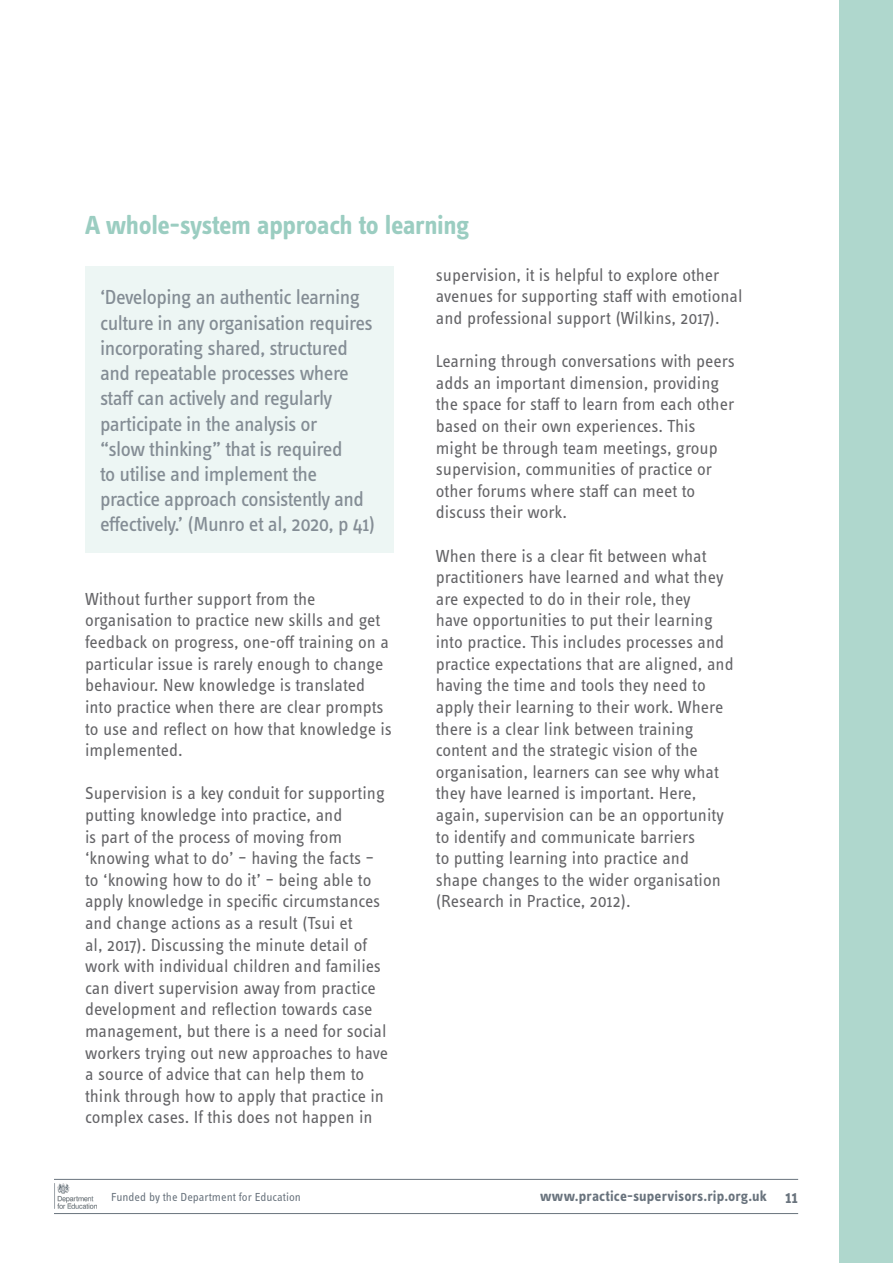
<style>
.page{position:relative;width:893px;height:1263px;background:#fff}
.page>*{position:absolute;margin:0;border:0;box-sizing:border-box;transform-origin:0 0}
.KB_Main_Heading{font:700 27px "Info Text Pro";letter-spacing:-.015em;color:#9bcdc1}
.t1{font:21px/25.2px "Info Text Pro";letter-spacing:-.025em;color:#78818a}
.PSDP_body_text{font:18px/21.6px "Info Text Pro";color:#636366}
.t2{font:700 15px "Info Text Pro";letter-spacing:.01em;color:#69737d}
.t3{font:12px "Info Text Pro";color:#69737d}
.s1{font-weight:600;font-size:18px}
</style>
<div class="page">
<div style="left:839px;top:0;width:54px;height:1263px;background:#afd7cd"></div>
<hr style="left:54px;top:1213px;width:744px;height:1px;background:#69737d">
<hr style="left:54px;top:1179px;width:744px;height:1px;background:#69737d">
<img style="left:54px;top:1183px;width:42px;height:25px">
<div style="left:85px;top:267px;width:308px;height:286px;background:#ebf5f3"></div>
<p class="KB_Main_Heading" style="left:85px;top:209px;width:386px">A whole-system approach to learning</p>
<p class="t1" style="left:100px;top:284px;width:277px">‘Developing an authentic learning culture in any organisation requires incorporating shared, structured and repeatable processes where staff can actively and regularly participate in the analysis or<br>“slow thinking” that is required<br>to utilise and implement the practice approach consistently and effectively.’ (Munro et al, 2020, p 41)</p>
<p class="PSDP_body_text" style="left:85px;top:588px;width:308px">Without further support from the organisation to practice new skills and get feedback on progress, one-off training on a particular issue is rarely enough to change behaviour. New knowledge is translated into practice when there are clear prompts to use and reflect on how that knowledge is implemented.</p>
<p class="PSDP_body_text" style="left:85px;top:782px;width:305px">Supervision is a key conduit for supporting putting knowledge into practice, and<br>is part of the process of moving from ‘knowing what to do’ – having the facts – to ‘knowing how to do it’ – being able to apply knowledge in specific circumstances and change actions as a result (Tsui et<br>al, 2017). Discussing the minute detail of work with individual children and families can divert supervision away from practice development and reflection towards case management, but there is a need for social workers trying out new approaches to have a source of advice that can help them to think through how to apply that practice in complex cases. If this does not happen in</p>
<p class="PSDP_body_text" style="left:436px;top:264px;width:308px">supervision, it is helpful to explore other avenues for supporting staff with emotional and professional support (Wilkins, 2017).</p>
<p class="PSDP_body_text" style="left:436px;top:350px;width:301px">Learning through conversations with peers adds an important dimension, providing the space for staff to learn from each other based on their own experiences. This might be through team meetings, group supervision, communities of practice or other forums where staff can meet to discuss their work.</p>
<p class="PSDP_body_text" style="left:436px;top:544px;width:299px">When there is a clear fit between what practitioners have learned and what they are expected to do in their role, they<br>have opportunities to put their learning into practice. This includes processes and practice expectations that are aligned, and having the time and tools they need to apply their learning to their work. Where there is a clear link between training content and the strategic vision of the organisation, learners can see why what they have learned is important. Here, again, supervision can be an opportunity to identify and communicate barriers<br>to putting learning into practice and shape changes to the wider organisation (Research in Practice, 2012).</p>
<p class="t3" style="left:111px;top:1190px;width:191px">Funded by the Department for Education</p>
<p class="t2" style="left:540px;top:1187px;width:260px">www.practice-supervisors.rip.org.uk <span class="s1">11</span></p>
</div>
